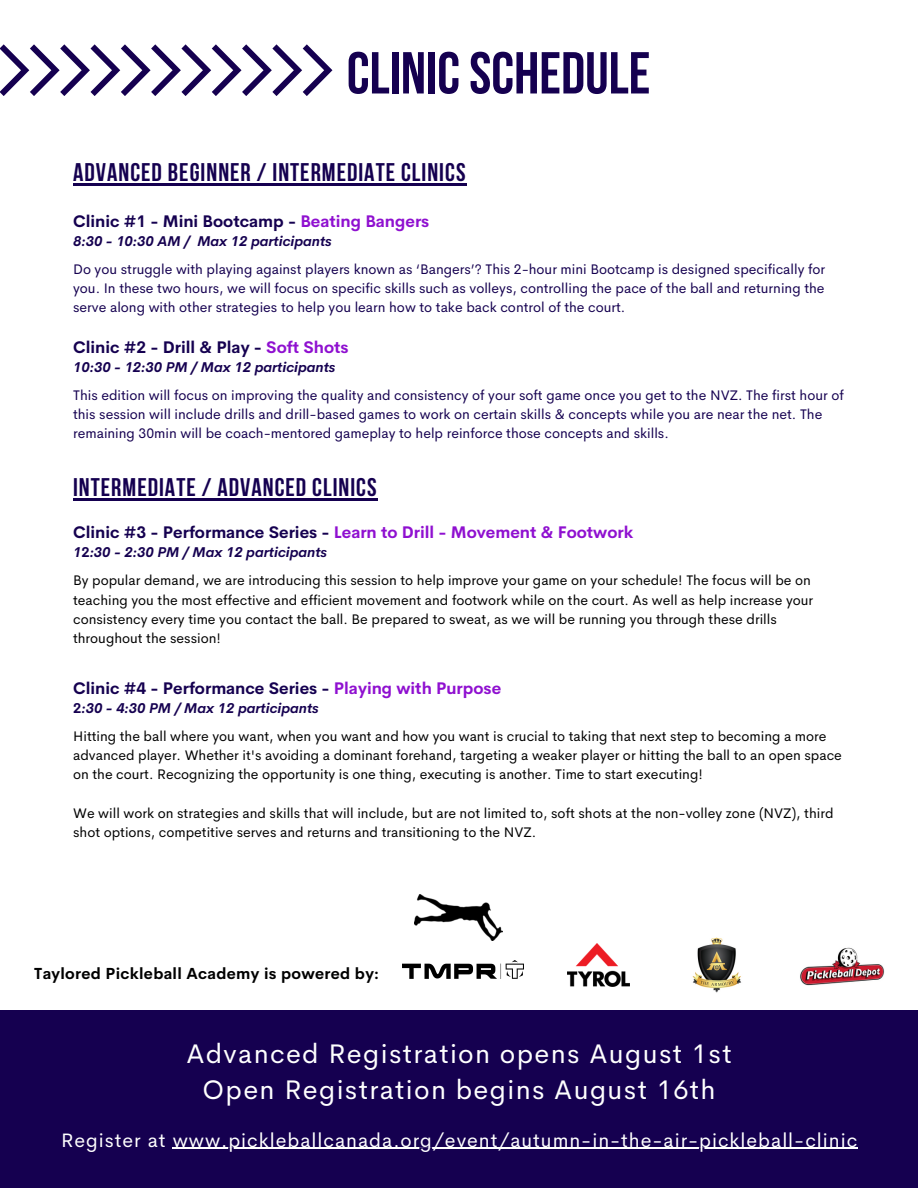
<style>
.page{position:relative;width:918px;height:1188px;background:#fff}
.page>*{position:absolute;margin:0;border:0;box-sizing:border-box;transform-origin:0 0}
.t1{font:700 59.1px "Bebas Neue";color:#150050}
.t2{font:27px/36px "Cerebri Sans";letter-spacing:.05em;color:#fff;text-align:center}
.t3{font:700 25.5px "Bebas Neue";letter-spacing:.04em;color:#150050}
.t4{font:19.5px "Cerebri Sans";letter-spacing:.05em;color:#fff}
.t5{font:700 16.5px "Cerebri Sans";color:#150050}
.t6{font:700 16.5px "Cerebri Sans";color:#8f10d0}
.t7{font:700 15.75px "Cerebri Sans";letter-spacing:.02em;color:#000}
.t8{font:13.95px/19.2px "Cerebri Sans";color:#000}
.t9{font:13.95px/19.2px "Cerebri Sans";color:#150050;text-align:justify}
.t10{font:italic 700 13.95px "Cerebri Sans";color:#150050}
.s1{color:#8f10d0}
.s2{color:#150050}
.s3{font-weight:700;font-style:italic;color:#150050}
.s4{font-weight:700;color:#150050}
</style>
<div class="page">
<div style="left:0;top:1011px;width:918px;height:177px;background:#150050"></div>
<img style="left:415px;top:894px;width:88px;height:46px">
<hr style="left:173px;top:1148px;width:685px;height:1px;background:#fff">
<svg style="left:0;top:44px;width:332px;height:51px"></svg>
<hr style="left:73px;top:183px;width:394px;height:3px;background:#150050">
<img style="left:567px;top:943px;width:62px;height:43px">
<img style="left:403px;top:960px;width:120px;height:18px">
<img style="left:692px;top:937px;width:50px;height:56px">
<img style="left:800px;top:947px;width:84px;height:38px">
<hr style="left:73px;top:499px;width:305px;height:2px;background:#150050">
<h1 class="t1" style="left:347px;top:49px;width:305px">CLINIC SCHEDULE</h1>
<h3 class="t3" style="left:73px;top:162px;width:394px">ADVANCED BEGINNER / INTERMEDIATE CLINICS</h3>
<p class="t5" style="left:73px;top:210px;width:358px">Clinic #1 - Mini Bootcamp - <span class="s1">Beating Bangers</span></p>
<p class="t10" style="left:73px;top:232px;width:260px">8:30 - 10:30 AM / Max 12 participants</p>
<p class="t9" style="left:73px;top:259px;width:754px">Do you struggle with playing against players known as ‘Bangers’? This 2-hour mini Bootcamp is designed specifically for you. In these two hours, we will focus on specific skills such as volleys, controlling the pace of the ball and returning the serve along with other strategies to help you learn how to take back control of the court.</p>
<p class="t5" style="left:73px;top:336px;width:277px">Clinic #2 - Drill &amp; Play - <span class="s1">Soft Shots</span></p>
<p class="t10" style="left:73px;top:358px;width:264px">10:30 - 12:30 PM / Max 12 participants</p>
<p class="t9" style="left:73px;top:386px;width:772px;text-align:left">This edition will focus on improving the quality and consistency of your soft game once you get to the NVZ. The first hour of this session will include drills and drill-based games to work on certain skills &amp; concepts while you are near the net. The remaining 30min will be coach-mentored gameplay to help reinforce those concepts and skills.</p>
<h3 class="t3" style="left:73px;top:477px;width:305px">INTERMEDIATE / ADVANCED CLINICS</h3>
<p class="t6" style="left:73px;top:522px;width:562px"><span class="s2">Clinic #3 - Performance Series -</span> Learn to Drill - Movement &amp; Footwork</p>
<p class="t8" style="left:73px;top:538px;width:739px;line-height:28.2px"><span class="s3">1</span><span class="s4">2</span><span class="s3">:30 - 2:30 PM / Max 12 participants<br></span>By popular demand, we are introducing this session to help improve your game on your schedule! The focus will be on</p>
<p class="t8" style="left:73px;top:590px;width:742px">teaching you the most effective and efficient movement and footwork while on the court. As well as help increase your consistency every time you contact the ball. Be prepared to sweat, as we will be running you through these drills throughout the session!</p>
<p class="t5" style="left:73px;top:677px;width:430px">Clinic #4 - Performance Series - <span class="s1">Playing with Purpose</span></p>
<p class="t8" style="left:73px;top:694px;width:755px;line-height:28.2px"><span class="s4">2</span><span class="s3">:30 - 4:30 PM / Max 12 participants<br></span>Hitting the ball where you want, when you want and how you want is crucial to taking that next step to becoming a more</p>
<p class="t8" style="left:73px;top:746px;width:770px">advanced player. Whether it's avoiding a dominant forehand, targeting a weaker player or hitting the ball to an open space on the court. Recognizing the opportunity is one thing, executing is another. Time to start executing!</p>
<p class="t8" style="left:73px;top:803px;width:762px">We will work on strategies and skills that will include, but are not limited to, soft shots at the non-volley zone (NVZ), third shot options, competitive serves and returns and transitioning to the NVZ.</p>
<p class="t7" style="left:34px;top:963px;width:346px">Taylored Pickleball Academy is powered by:</p>
<h2 class="t2" style="left:186px;top:1036px;width:547px">Advanced Registration opens August 1st<br>Open Registration begins August 16th</h2>
<h3 class="t4" style="left:61px;top:1127px;width:798px">Register at www.pickleballcanada.org/event/autumn-in-the-air-pickleball-clinic</h3>
</div>
